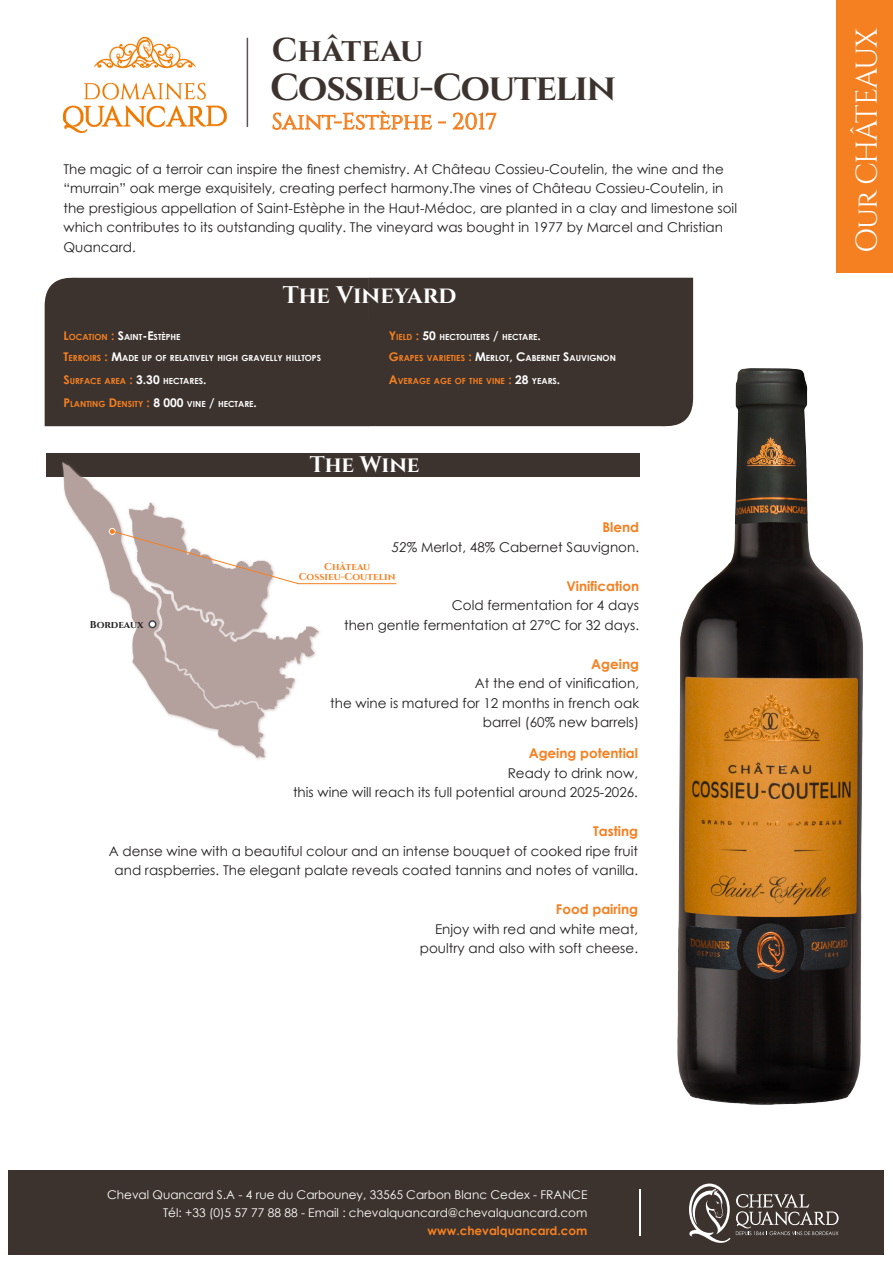
<style>
.page{position:relative;width:893px;height:1263px;background:#fff}
.page>*{position:absolute;margin:0;border:0;box-sizing:border-box;transform-origin:0 0}
.t1{font:700 37.5px "Cinzel";letter-spacing:-.03em;color:#3d332e}
.t2{font:700 33px "Cinzel";color:#3d332e}
.t3{font:30px "Cinzel";letter-spacing:-.04em;color:#fff}
.t4{font:700 24px "Cinzel";color:#fff}
.t5{font:22.5px "Cinzel";color:#f58021}
.t6{font:700 22.5px "Cinzel";color:#fff}
.t7{font:13.5px/19.5px "Century Gothic";color:#231f20}
.t8{font:700 13.5px "Century Gothic";color:#f58021}
.t9{font:12px "Century Gothic";color:#fff}
.t10{font:700 12px "Century Gothic";color:#f58021}
.t11{font:700 10.05px "Cinzel";color:#f58021}
.t12{font:700 10.05px "Cinzel";color:#231f20}
.t13{font:700 8.4px "Century Gothic";color:#fff}
.t14{font:700 8.4px "Century Gothic";color:#f58021}
.s1{font-size:12px;color:#f58021}
.s2{color:#f58021}
.s3{font-size:12px}
.s4{font-size:12px;color:#fff}
.s5{color:#fff}
.s6{font-style:italic}
</style>
<div class="page">
<div style="left:9px;top:1170px;width:875px;height:84px;background:#3d332e"></div>
<img style="left:64px;top:38px;width:163px;height:95px">
<hr style="left:247px;top:38px;width:1px;height:89px;background:#615353">
<svg style="left:272px;top:110px;width:160px;height:20px"></svg>
<svg style="left:438px;top:121px;width:8px;height:3px"></svg>
<svg style="left:453px;top:112px;width:44px;height:18px"></svg>
<div style="left:837px;top:0;width:56px;height:273px;background:#f58021"></div>
<div style="left:46px;top:453px;width:593px;height:23px;background:#3d332e"></div>
<div style="left:368px;top:278px;width:325px;height:149px;background:#3d332e"></div>
<div style="left:45px;top:277px;width:324px;height:149px;background:#3d332e"></div>
<img style="left:59px;top:462px;width:264px;height:297px">
<div style="left:149px;top:621px;width:7px;height:7px;background:#fff;border-radius:50%"></div>
<div style="left:148px;top:620px;width:8px;height:8px;border:2px solid #40444e;border-radius:50%"></div>
<svg style="left:109px;top:528px;width:190px;height:57px"></svg>
<hr style="left:297px;top:583px;width:99px;height:1px;background:#f58021">
<img style="left:670px;top:365px;width:193px;height:740px">
<svg style="left:689px;top:1183px;width:41px;height:60px"></svg>
<svg style="left:736px;top:1194px;width:102px;height:41px"></svg>
<hr style="left:639px;top:1189px;width:1px;height:46px;background:#fff">
<p class="t2" style="left:272px;top:30px;width:153px">Château</p>
<p class="t1" style="left:270px;top:64px;width:347px">Cossieu-Coutelin</p>
<p class="t5" style="left:272px;top:108px;width:227px">Saint-Estèphe - 2017</p>
<p class="t7" style="left:63px;top:159px;width:675px">The magic of a terroir can inspire the finest chemistry. At Château Cossieu-Coutelin, the wine and the “murrain” oak merge exquisitely, creating perfect harmony.The vines of Château Cossieu-Coutelin, in the prestigious appellation of Saint-Estèphe in the Haut-Médoc, are planted in a clay and limestone soil which contributes to its outstanding quality. The vineyard was bought in 1977 by Marcel and Christian Quancard.</p>
<p class="t4" style="left:283px;top:281px;width:175px">The Vineyard</p>
<p class="t13" style="left:63px;top:332px;width:118px"><span class="s1">L</span><span class="s2">OCATION</span> <span class="s1">:</span> <span class="s3">S</span>AINT<span class="s3">-E</span>STÈPHE</p>
<p class="t14" style="left:63px;top:375px;width:144px"><span class="s3">S</span>URFACE AREA <span class="s3">:</span> <span class="s4">3.30</span> <span class="s5">HECTARES</span><span class="s4">.</span></p>
<p class="t14" style="left:63px;top:399px;width:195px"><span class="s3">P</span> LANTING <span class="s3">D</span>ENSITY <span class="s3">:</span> <span class="s4">8 000</span> <span class="s5">VINE</span> <span class="s4">/</span> <span class="s5">HECTARE</span><span class="s4">.</span></p>
<p class="t13" style="left:63px;top:353px;width:258px"><span class="s1">T</span><span class="s2">ERROIRS</span> <span class="s1">:</span> <span class="s3">M</span>ADE UP OF RELATIVELY HIGH GRAVELLY HILLTOPS</p>
<p class="t13" style="left:389px;top:332px;width:154px"><span class="s1">Y</span><span class="s2">IELD</span> <span class="s1">:</span> <span class="s3">50</span> HECTOLITERS <span class="s3">/</span> HECTARE<span class="s3">.</span></p>
<p class="t13" style="left:389px;top:353px;width:229px"><span class="s1">G</span><span class="s2">RAPES VARIETIES</span> <span class="s1">:</span> <span class="s3">M</span>ERLOT<span class="s3">, C</span>ABERNET <span class="s3">S</span>AUVIGNON</p>
<p class="t14" style="left:389px;top:375px;width:173px"><span class="s3">A</span>VERAGE AGE OF THE VINE <span class="s3">:</span> <span class="s4">28</span> <span class="s5">YEARS</span><span class="s4">.</span></p>
<p class="t12" style="left:90px;top:618px;width:55px">Bordeaux</p>
<p class="t6" style="left:310px;top:451px;width:111px">The Wine</p>
<p class="t8" style="left:602px;top:519px;width:38px">Blend</p>
<p class="t7" style="left:392px;top:537px;width:249px"><span class="s6">52</span>% Merlot, 48% Cabernet Sauvignon.</p>
<p class="t8" style="left:566px;top:577px;width:74px">Vinification</p>
<p class="t7" style="left:452px;top:595px;width:189px">Cold fermentation for 4 days</p>
<p class="t7" style="left:344px;top:615px;width:296px">then gentle fermentation at 27°C for 32 days.</p>
<p class="t8" style="left:591px;top:655px;width:49px">Ageing</p>
<p class="t7" style="left:475px;top:673px;width:166px">At the end of vinification,</p>
<p class="t7" style="left:330px;top:693px;width:310px;text-align:right">the wine is matured for 12 months in french oak barrel (60% new barrels)</p>
<p class="t11" style="left:324px;top:560px;width:47px">Château</p>
<p class="t11" style="left:299px;top:570px;width:98px">Cossieu-Coutelin</p>
<p class="t8" style="left:529px;top:745px;width:111px">Ageing potential</p>
<p class="t7" style="left:508px;top:763px;width:132px">Ready to drink now,</p>
<p class="t7" style="left:293px;top:782px;width:347px">this wine will reach its full potential around 2025-2026.</p>
<p class="t8" style="left:593px;top:823px;width:46px">Tasting</p>
<p class="t7" style="left:109px;top:841px;width:531px;text-align:center">A dense wine with a beautiful colour and an intense bouquet of cooked ripe fruit and raspberries. The elegant palate reveals coated tannins and notes of vanilla.</p>
<p class="t8" style="left:556px;top:901px;width:84px">Food pairing</p>
<p class="t7" style="left:435px;top:919px;width:204px">Enjoy with red and white meat,</p>
<p class="t7" style="left:420px;top:938px;width:220px">poultry and also with soft cheese.</p>
<p class="t9" style="left:107px;top:1187px;width:482px">Cheval Quancard S.A - 4 rue du Carbouney, 33565 Carbon Blanc Cedex - FRANCE</p>
<p class="t9" style="left:163px;top:1205px;width:426px">Tél: +33 (0)5 57 77 88 88 - Email : chevalquancard@chevalquancard.com</p>
<p class="t10" style="left:428px;top:1223px;width:161px">www.chevalquancard.com</p>
<p class="t3" style="left:849px;top:253px;width:227px;rotate:-90deg">Our CHÂTEAUX</p>
</div>
